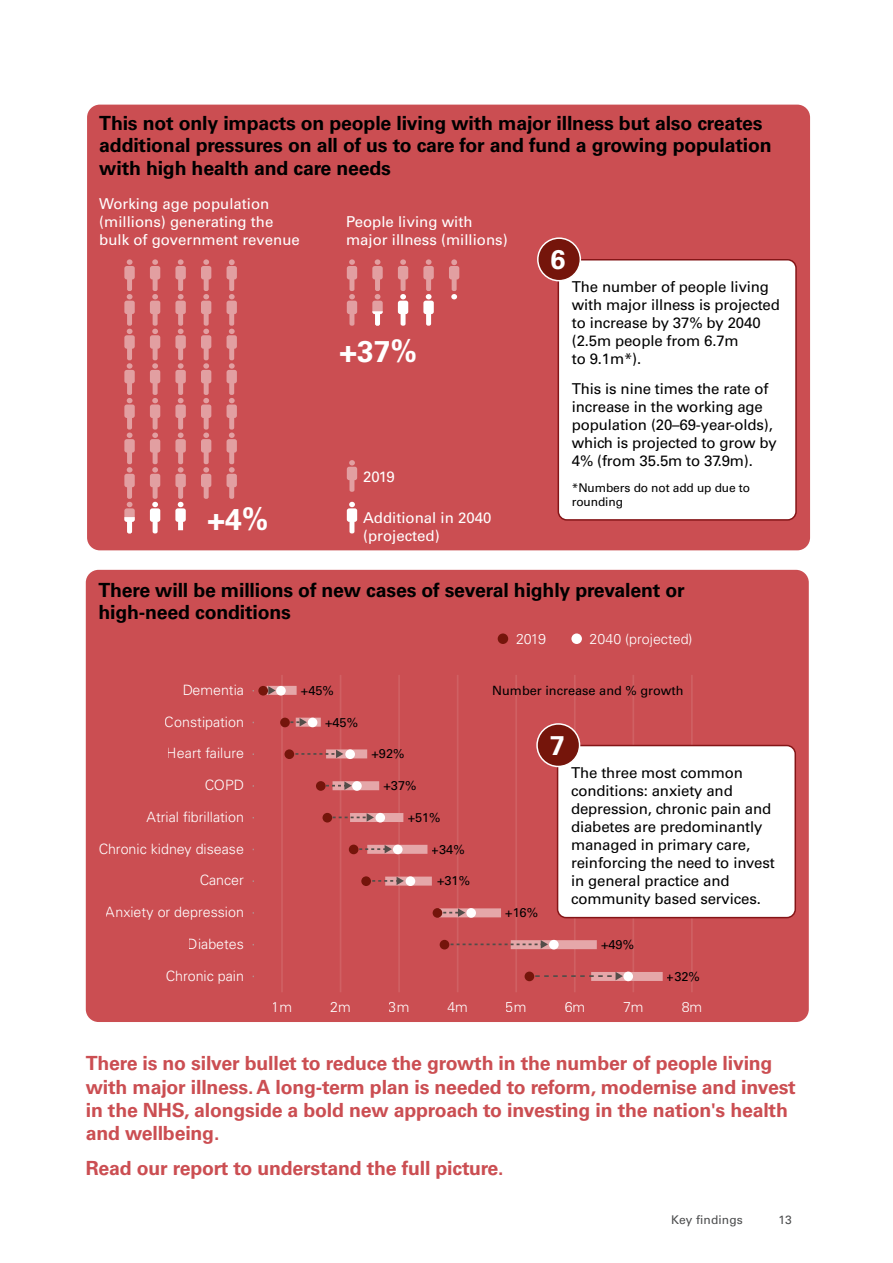
<style>
.page{position:relative;width:893px;height:1263px;background:#fff}
.page>*{position:absolute;margin:0;border:0;box-sizing:border-box;transform-origin:0 0}
.t1{font:700 30px "Univers LT Std";color:#fff}
.t2{font:700 27px "Univers LT Std";color:#fff}
.t3{font:700 19.5px/23.4px "Univers LT Std";letter-spacing:-.01em;color:#cb4e52}
.t4{font:700 19.5px/22.5px "Univers LT Std";letter-spacing:-.01em;color:#000}
.t5{font:15px/18px "Univers LT Std";letter-spacing:-.01em;color:#000}
.t6{font:15px/18px "Univers LT Std";color:#fff}
.t7{font:300 14.25px "Univers LT Std";color:#fff}
.t8{font:12.75px "Univers LT Std";color:#000}
.t9{font:12px/14.4px "Univers LT Std";letter-spacing:-.01em;color:#000}
.t10{font:12px "Univers LT Std";letter-spacing:.01em;color:#4b4c4d}
</style>
<div class="page">
<div style="left:86px;top:570px;width:723px;height:452px;background:#cb4e52;border-radius:13px"></div>
<hr style="left:281px;top:675px;width:2px;height:317px;background:#d06063">
<hr style="left:340px;top:675px;width:1px;height:317px;background:#d06063">
<hr style="left:398px;top:675px;width:2px;height:317px;background:#d06063">
<hr style="left:457px;top:675px;width:1px;height:317px;background:#d06063">
<hr style="left:515px;top:675px;width:2px;height:317px;background:#d06063">
<hr style="left:574px;top:675px;width:2px;height:317px;background:#d06063">
<hr style="left:632px;top:675px;width:2px;height:317px;background:#d06063">
<hr style="left:691px;top:675px;width:2px;height:317px;background:#d06063">
<div style="left:267px;top:686px;width:30px;height:9px;background:#e5a7a9"></div>
<svg style="left:296px;top:718px;width:25px;height:9px"></svg>
<div style="left:326px;top:749px;width:41px;height:9px;background:#e5a7a9"></div>
<div style="left:333px;top:781px;width:46px;height:9px;background:#e5a7a9"></div>
<div style="left:350px;top:813px;width:53px;height:9px;background:#e5a7a9"></div>
<div style="left:367px;top:845px;width:60px;height:9px;background:#e5a7a9"></div>
<div style="left:385px;top:876px;width:47px;height:9px;background:#e5a7a9"></div>
<div style="left:439px;top:908px;width:62px;height:9px;background:#e5a7a9"></div>
<div style="left:511px;top:940px;width:86px;height:9px;background:#e5a7a9"></div>
<div style="left:591px;top:972px;width:72px;height:9px;background:#e5a7a9"></div>
<div style="left:525px;top:971px;width:9px;height:10px;background:#75150b;border-radius:50%"></div>
<div style="left:623px;top:971px;width:10px;height:10px;background:#fff;border-radius:50%"></div>
<div style="left:440px;top:940px;width:9px;height:9px;background:#75150b;border-radius:50%"></div>
<div style="left:549px;top:940px;width:10px;height:9px;background:#fff;border-radius:50%"></div>
<div style="left:433px;top:908px;width:9px;height:10px;background:#75150b;border-radius:50%"></div>
<div style="left:466px;top:908px;width:10px;height:10px;background:#fff;border-radius:50%"></div>
<div style="left:361px;top:876px;width:10px;height:10px;background:#75150b;border-radius:50%"></div>
<div style="left:406px;top:876px;width:9px;height:10px;background:#fff;border-radius:50%"></div>
<div style="left:349px;top:845px;width:9px;height:9px;background:#75150b;border-radius:50%"></div>
<div style="left:393px;top:845px;width:10px;height:9px;background:#fff;border-radius:50%"></div>
<div style="left:323px;top:813px;width:9px;height:9px;background:#75150b;border-radius:50%"></div>
<div style="left:375px;top:813px;width:10px;height:9px;background:#fff;border-radius:50%"></div>
<div style="left:316px;top:781px;width:10px;height:10px;background:#75150b;border-radius:50%"></div>
<div style="left:352px;top:781px;width:10px;height:10px;background:#fff;border-radius:50%"></div>
<div style="left:284px;top:749px;width:10px;height:10px;background:#75150b;border-radius:50%"></div>
<div style="left:345px;top:749px;width:10px;height:10px;background:#fff;border-radius:50%"></div>
<div style="left:280px;top:718px;width:10px;height:9px;background:#75150b;border-radius:50%"></div>
<div style="left:308px;top:718px;width:9px;height:9px;background:#fff;border-radius:50%"></div>
<div style="left:258px;top:686px;width:10px;height:9px;background:#75150b;border-radius:50%"></div>
<div style="left:498px;top:633px;width:10px;height:11px;background:#75150b;border-radius:50%"></div>
<div style="left:571px;top:633px;width:11px;height:11px;background:#fff;border-radius:50%"></div>
<div style="left:276px;top:686px;width:10px;height:9px;background:#fff;border-radius:50%"></div>
<svg style="left:535px;top:972px;width:88px;height:8px"></svg>
<svg style="left:451px;top:940px;width:97px;height:8px"></svg>
<svg style="left:443px;top:908px;width:22px;height:9px"></svg>
<svg style="left:372px;top:877px;width:32px;height:8px"></svg>
<svg style="left:359px;top:845px;width:33px;height:8px"></svg>
<svg style="left:333px;top:813px;width:41px;height:9px"></svg>
<svg style="left:326px;top:781px;width:26px;height:9px"></svg>
<svg style="left:295px;top:750px;width:48px;height:8px"></svg>
<svg style="left:290px;top:718px;width:17px;height:8px"></svg>
<svg style="left:268px;top:686px;width:8px;height:9px"></svg>
<div style="left:558px;top:745px;width:237px;height:173px;background:#fff;border-radius:9px"></div>
<div style="left:557px;top:745px;width:239px;height:173px;border:2px solid #841517;border-radius:9px"></div>
<div style="left:537px;top:724px;width:43px;height:42px;background:#75150b;border-radius:50%"></div>
<div style="left:536px;top:723px;width:44px;height:44px;border:2px solid #fff;border-radius:50%"></div>
<div style="left:87px;top:105px;width:723px;height:445px;background:#cb4e52;border-radius:13px"></div>
<div style="left:558px;top:260px;width:238px;height:260px;background:#fff;border-radius:9px"></div>
<div style="left:558px;top:259px;width:239px;height:262px;border:2px solid #841517;border-radius:9px"></div>
<div style="left:538px;top:238px;width:42px;height:43px;background:#75150b;border-radius:50%"></div>
<div style="left:537px;top:237px;width:44px;height:44px;border:2px solid #fff;border-radius:50%"></div>
<svg style="left:347px;top:460px;width:10px;height:32px"></svg>
<svg style="left:347px;top:502px;width:10px;height:31px"></svg>
<svg style="left:423px;top:259px;width:11px;height:67px"></svg>
<svg style="left:449px;top:259px;width:10px;height:40px"></svg>
<svg style="left:398px;top:259px;width:10px;height:67px"></svg>
<svg style="left:347px;top:259px;width:10px;height:67px"></svg>
<svg style="left:372px;top:259px;width:11px;height:67px"></svg>
<svg style="left:201px;top:259px;width:10px;height:240px"></svg>
<svg style="left:227px;top:259px;width:10px;height:240px"></svg>
<svg style="left:150px;top:259px;width:10px;height:274px"></svg>
<svg style="left:124px;top:259px;width:11px;height:274px"></svg>
<svg style="left:175px;top:259px;width:11px;height:271px"></svg>
<h3 class="t4" style="left:99px;top:112px;width:674px">This not only impacts on people living with major illness but also creates additional pressures on all of us to care for and fund a growing population with high health and care needs</h3>
<p class="t6" style="left:99px;top:195px;width:202px">Working age population (millions) generating the bulk of government revenue</p>
<p class="t6" style="left:346px;top:213px;width:163px">People living with major illness (millions)</p>
<h1 class="t1" style="left:340px;top:334px;width:79px">+37%</h1>
<h1 class="t1" style="left:207px;top:501px;width:62px">+4%</h1>
<p class="t6" style="left:363px;top:468px;width:33px">2019</p>
<p class="t6" style="left:363px;top:509px;width:130px">Additional in 2040 (projected)</p>
<h2 class="t2" style="left:551px;top:244px;width:17px">6</h2>
<p class="t5" style="left:572px;top:278px;width:210px">The number of people living with major illness is projected to increase by 37% by 2040 (2.5m people from 6.7m<br>to 9.1m*).</p>
<p class="t5" style="left:572px;top:380px;width:207px">This is nine times the rate of increase in the working age population (20–69-year-olds), which is projected to grow by<br>4% (from 35.5m to 37.9m).</p>
<p class="t9" style="left:572px;top:481px;width:180px">*Numbers do not add up due to rounding</p>
<h3 class="t4" style="left:99px;top:579px;width:588px">There will be millions of new cases of several highly prevalent or high-need conditions</h3>
<p class="t7" style="left:182px;top:681px;width:63px">Dementia</p>
<p class="t7" style="left:516px;top:630px;width:31px">2019</p>
<p class="t7" style="left:590px;top:630px;width:104px">2040 (projected)</p>
<p class="t8" style="left:301px;top:683px;width:34px">+45%</p>
<p class="t8" style="left:492px;top:683px;width:193px">Number increase and % growth</p>
<p class="t7" style="left:165px;top:713px;width:81px">Constipation</p>
<p class="t8" style="left:325px;top:714px;width:34px">+45%</p>
<p class="t7" style="left:167px;top:745px;width:79px">Heart failure</p>
<p class="t8" style="left:371px;top:746px;width:34px">+92%</p>
<p class="t7" style="left:204px;top:776px;width:41px">COPD</p>
<p class="t8" style="left:383px;top:778px;width:34px">+37%</p>
<p class="t7" style="left:147px;top:808px;width:99px">Atrial fibrillation</p>
<p class="t8" style="left:408px;top:810px;width:34px">+51%</p>
<p class="t7" style="left:99px;top:840px;width:147px">Chronic kidney disease</p>
<p class="t8" style="left:432px;top:841px;width:34px">+34%</p>
<p class="t7" style="left:200px;top:872px;width:46px">Cancer</p>
<p class="t8" style="left:437px;top:873px;width:34px">+31%</p>
<p class="t7" style="left:106px;top:903px;width:140px">Anxiety or depression</p>
<p class="t8" style="left:505px;top:905px;width:34px">+16%</p>
<h2 class="t2" style="left:550px;top:730px;width:17px">7</h2>
<p class="t5" style="left:571px;top:764px;width:205px">The three most common conditions: anxiety and depression, chronic pain and diabetes are predominantly managed in primary care, reinforcing the need to invest in general practice and community based services.</p>
<p class="t7" style="left:188px;top:935px;width:58px">Diabetes</p>
<p class="t8" style="left:601px;top:937px;width:34px">+49%</p>
<p class="t7" style="left:166px;top:967px;width:80px">Chronic pain</p>
<p class="t8" style="left:667px;top:968px;width:34px">+32%</p>
<p class="t7" style="left:272px;top:998px;width:22px">1m</p>
<p class="t7" style="left:330px;top:998px;width:22px">2m</p>
<p class="t7" style="left:389px;top:998px;width:22px">3m</p>
<p class="t7" style="left:447px;top:998px;width:22px">4m</p>
<p class="t7" style="left:506px;top:998px;width:22px">5m</p>
<p class="t7" style="left:564px;top:998px;width:22px">6m</p>
<p class="t7" style="left:623px;top:998px;width:22px">7m</p>
<p class="t7" style="left:682px;top:998px;width:22px">8m</p>
<p class="t3" style="left:86px;top:1052px;width:712px">There is no silver bullet to reduce the growth in the number of people living with major illness. A long-term plan is needed to reform, modernise and invest in the NHS, alongside a bold new approach to investing in the nation's health and wellbeing.</p>
<h3 class="t3" style="left:86px;top:1157px;width:419px">Read our report to understand the full picture.</h3>
<p class="t10" style="left:671px;top:1212px;width:73px">Key findings</p>
<p class="t10" style="left:778px;top:1212px;width:15px">13</p>
</div>
